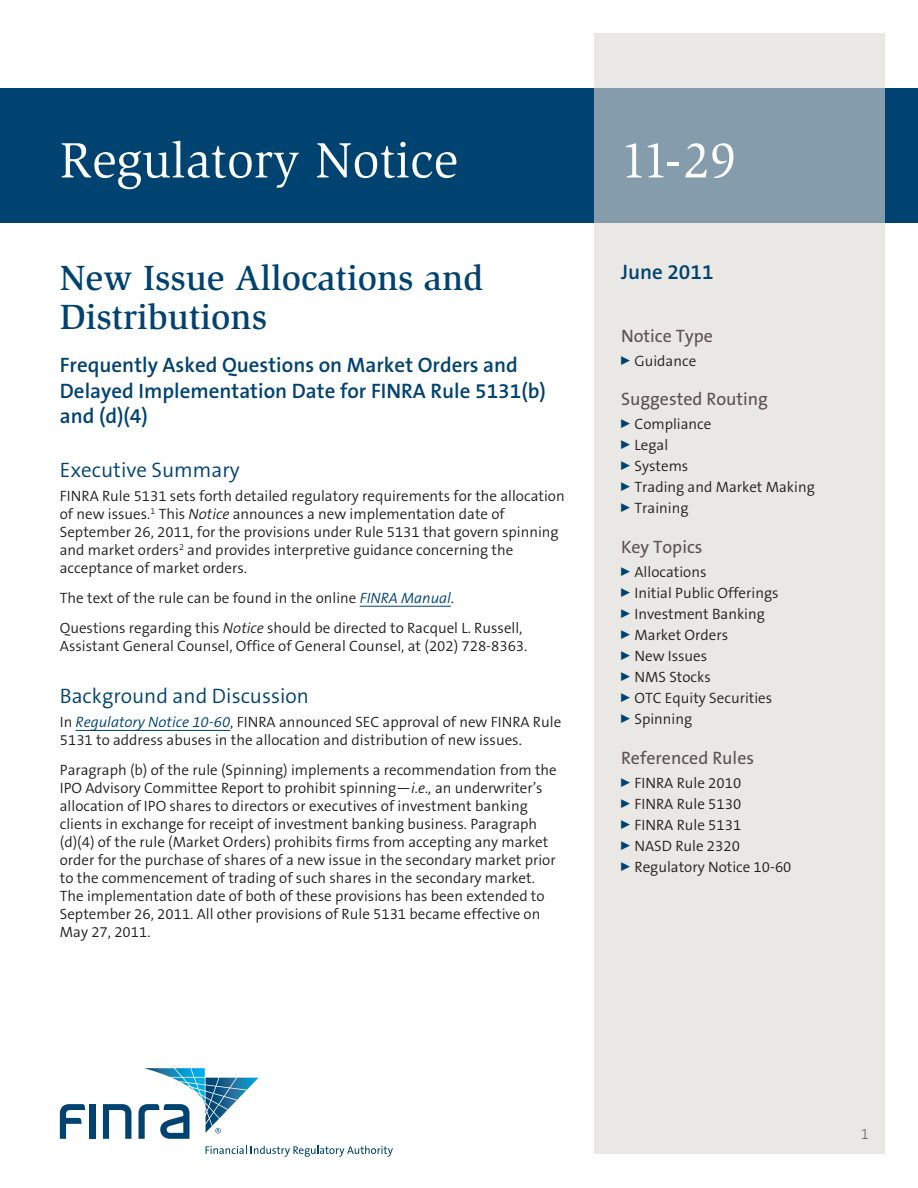
<style>
.page{position:relative;width:918px;height:1188px;background:#fff}
.page>*{position:absolute;margin:0;border:0;box-sizing:border-box;transform-origin:0 0}
.t1{font:51px "Slimbach LT";color:#fff}
.notice_head{font:500 36px/39px "Slimbach LT";color:#004270}
.notice_head_sub{font:600 21px/25.2px "The Sans B6";color:#004270}
.text_head{font:300 21px "The Sans B4";color:#004270}
.sidebar_head{font:18px "The Sans B5 Plain";color:#5d514e}
.text{font:300 15px/18px "The Sans B4";color:#231f20}
.sidebar_bullet{font:300 15px "The Sans B4";color:#231f20}
.t2{font:200 15px "The Sans B2";color:#5d514e}
.s1{font-style:italic}
.s2{font-style:italic;color:#004270}
</style>
<div class="page">
<div style="left:0;top:88px;width:918px;height:135px;background:#004270"></div>
<svg style="left:594px;top:34px;width:290px;height:1120px;background:#dddede"></svg>
<div style="left:90px;top:1104px;width:6px;height:35px;background:#004270"></div>
<svg style="left:103px;top:1104px;width:28px;height:35px"></svg>
<svg style="left:60px;top:1104px;width:25px;height:35px"></svg>
<svg style="left:206px;top:1146px;width:187px;height:11px"></svg>
<svg style="left:138px;top:1068px;width:121px;height:71px"></svg>
<hr style="left:360px;top:606px;width:91px;height:1px;background:#004270">
<hr style="left:76px;top:730px;width:154px;height:1px;background:#004270">
<p class="t1" style="left:60px;top:131px;width:400px">Regulatory Notice</p>
<p class="t1" style="left:621px;top:131px;width:117px">11-29</p>
<p class="notice_head" style="left:60px;top:258px;width:425px">New Issue Allocations and<br>Distributions</p>
<p class="notice_head_sub" style="left:60px;top:353px;width:487px">Frequently Asked Questions on Market Orders and<br>Delayed Implementation Date for FINRA Rule 5131(b) and (d)(4)</p>
<p class="text_head" style="left:60px;top:459px;width:181px">Executive Summary</p>
<p class="text" style="left:60px;top:487px;width:506px">FINRA Rule 5131 sets forth detailed regulatory requirements for the allocation of new issues.<sup>1</sup> This <span class="s1">Notice</span> announces a new implementation date of September 26, 2011, for the provisions under Rule 5131 that govern spinning and market orders<sup>2</sup> and provides interpretive guidance concerning the acceptance of market orders.</p>
<p class="text" style="left:60px;top:589px;width:396px">The text of the rule can be found in the online <span class="s2">FINRA Manual</span>.</p>
<p class="text" style="left:60px;top:619px;width:469px">Questions regarding this <span class="s1">Notice</span> should be directed to Racquel L. Russell,<br>Assistant General Counsel, Office of General Counsel, at (202) 728-8363.</p>
<p class="text_head" style="left:60px;top:685px;width:251px">Background and Discussion</p>
<p class="text" style="left:60px;top:714px;width:503px">In <span class="s2">Regulatory Notice 10-60</span>, FINRA announced SEC approval of new FINRA Rule<br>5131 to address abuses in the allocation and distribution of new issues.</p>
<p class="text" style="left:60px;top:762px;width:498px">Paragraph (b) of the rule (Spinning) implements a recommendation from the IPO Advisory Committee Report to prohibit spinning—<span class="s1">i.e.,</span> an underwriter’s allocation of IPO shares to directors or executives of investment banking clients in exchange for receipt of investment banking business. Paragraph (d)(4) of the rule (Market Orders) prohibits firms from accepting any market order for the purchase of shares of a new issue in the secondary market prior to the commencement of trading of such shares in the secondary market.<br>The implementation date of both of these provisions has been extended to September 26, 2011. All other provisions of Rule 5131 became effective on May 27, 2011.</p>
<p class="notice_head_sub" style="left:621px;top:260px;width:94px">June 2011</p>
<p class="sidebar_head" style="left:621px;top:326px;width:93px">Notice Type</p>
<p class="sidebar_bullet" style="left:621px;top:353px;width:77px"><sup>0</sup> Guidance</p>
<p class="sidebar_head" style="left:621px;top:390px;width:149px">Suggested Routing</p>
<p class="sidebar_bullet" style="left:621px;top:416px;width:92px"><sup>0</sup> Compliance</p>
<p class="sidebar_bullet" style="left:621px;top:437px;width:49px"><sup>0</sup> Legal</p>
<p class="sidebar_bullet" style="left:621px;top:458px;width:69px"><sup>0</sup> Systems</p>
<p class="sidebar_bullet" style="left:621px;top:479px;width:195px"><sup>0</sup> Trading and Market Making</p>
<p class="sidebar_bullet" style="left:621px;top:500px;width:69px"><sup>0</sup> Training</p>
<p class="sidebar_head" style="left:621px;top:537px;width:83px">Key Topics</p>
<p class="sidebar_bullet" style="left:621px;top:564px;width:87px"><sup>0</sup> Allocations</p>
<p class="sidebar_bullet" style="left:621px;top:585px;width:159px"><sup>0</sup> Initial Public Offerings</p>
<p class="sidebar_bullet" style="left:621px;top:606px;width:145px"><sup>0</sup> Investment Banking</p>
<p class="sidebar_bullet" style="left:621px;top:627px;width:109px"><sup>0</sup> Market Orders</p>
<p class="sidebar_bullet" style="left:621px;top:648px;width:88px"><sup>0</sup> New Issues</p>
<p class="sidebar_bullet" style="left:621px;top:669px;width:91px"><sup>0</sup> NMS Stocks</p>
<p class="sidebar_bullet" style="left:621px;top:690px;width:153px"><sup>0</sup> OTC Equity Securities</p>
<p class="sidebar_bullet" style="left:621px;top:711px;width:73px"><sup>0</sup> Spinning</p>
<p class="sidebar_head" style="left:621px;top:748px;width:135px">Referenced Rules</p>
<p class="sidebar_bullet" style="left:621px;top:775px;width:122px"><sup>0</sup> FINRA Rule 2010</p>
<p class="sidebar_bullet" style="left:621px;top:796px;width:122px"><sup>0</sup> FINRA Rule 5130</p>
<p class="sidebar_bullet" style="left:621px;top:817px;width:122px"><sup>0</sup> FINRA Rule 5131</p>
<p class="sidebar_bullet" style="left:621px;top:838px;width:120px"><sup>0</sup> NASD Rule 2320</p>
<p class="sidebar_bullet" style="left:621px;top:859px;width:172px"><sup>0</sup> Regulatory Notice 10-60</p>
<p class="t2" style="left:861px;top:1126px;width:10px">1</p>
</div>
